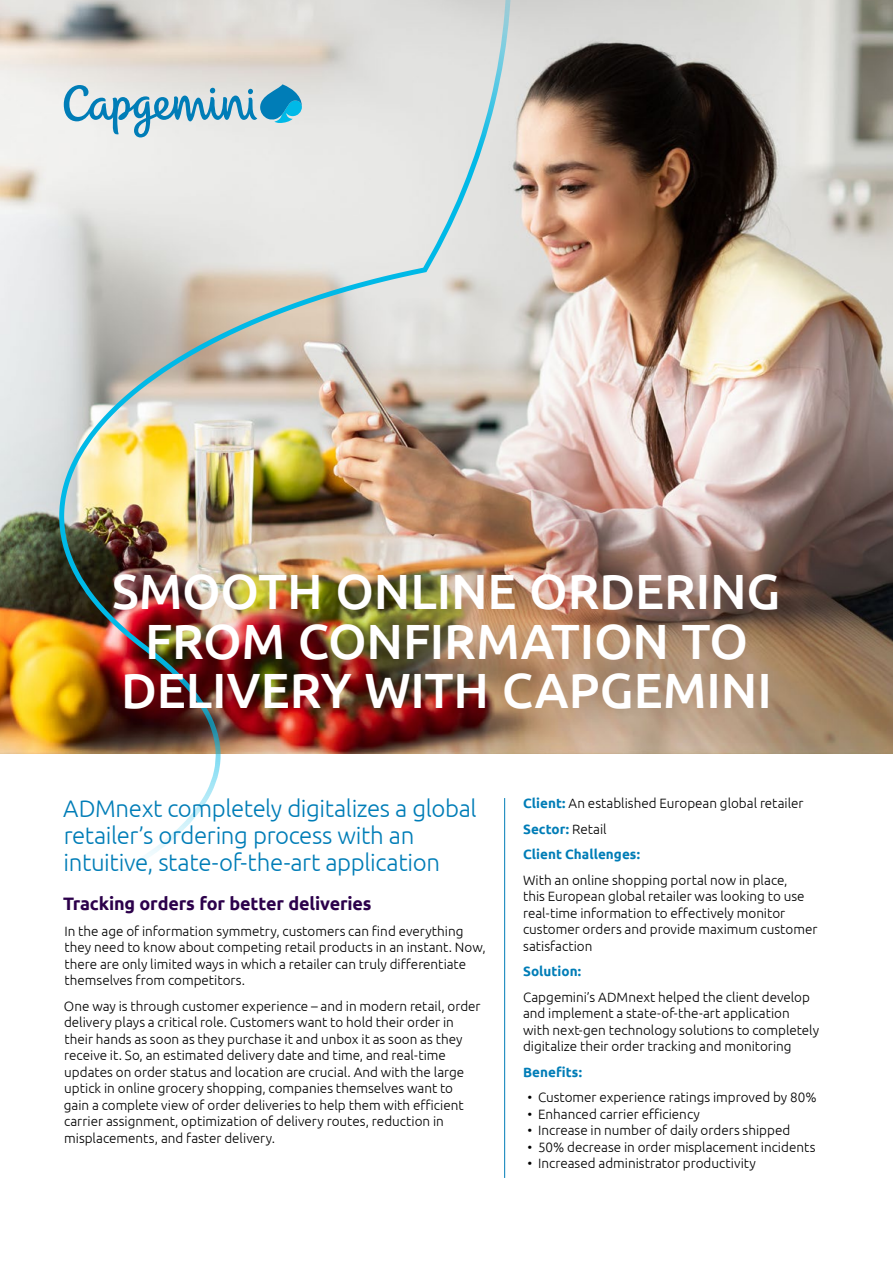
<style>
.page{position:relative;width:893px;height:1263px;background:#fff}
.page>*{position:absolute;margin:0;border:0;box-sizing:border-box;transform-origin:0 0}
.t1{font:500 49.5px/49.5px "Ubuntu";color:#fff;text-align:center}
.t2{font:300 24px/27px "Ubuntu";letter-spacing:-.015em;color:#007db7}
.t3{font:700 18px "Ubuntu";letter-spacing:-.01em;color:#2c004b}
.t4{font:300 13.5px/16.5px "Ubuntu";color:#000}
.t5{font:700 13.5px "Ubuntu";letter-spacing:.005em;color:#007db7}
.s1{font-weight:700;color:#007db7}
</style>
<div class="page">
<img style="left:0;top:0;width:893px;height:753px">
<img style="left:27px;top:0;width:485px;height:916px">
<hr style="left:504px;top:798px;width:1px;height:380px;background:#007db7">
<svg style="left:64px;top:84px;width:238px;height:53px;background:#a6cbd9"></svg>
<h1 class="t1" style="left:112px;top:565px;width:670px">SMOOTH ONLINE ORDERING<br>FROM CONFIRMATION TO<br>DELIVERY WITH CAPGEMINI</h1>
<h2 class="t2" style="left:63px;top:794px;width:415px">ADMnext completely digitalizes a global retailer’s ordering process with an intuitive, state-of-the-art application</h2>
<h3 class="t3" style="left:63px;top:893px;width:310px">Tracking orders for better deliveries</h3>
<p class="t4" style="left:64px;top:922px;width:423px">In the age of information symmetry, customers can find everything they need to know about competing retail products in an instant. Now, there are only limited ways in which a retailer can truly differentiate themselves from competitors.</p>
<p class="t4" style="left:64px;top:997px;width:418px">One way is through customer experience – and in modern retail, order delivery plays a critical role. Customers want to hold their order in their hands as soon as they purchase it and unbox it as soon as they receive it. So, an estimated delivery date and time, and real-time updates on order status and location are crucial. And with the large uptick in online grocery shopping, companies themselves want to gain a complete view of order deliveries to help them with efficient carrier assignment, optimization of delivery routes, reduction in misplacements, and faster delivery.</p>
<p class="t4" style="left:523px;top:790px;width:282px;line-height:25.5px"><span class="s1">Client:</span> An established European global retailer<br><span class="s1">Sector:</span> Retail<br><span class="s1">Client Challenges:</span></p>
<p class="t4" style="left:523px;top:871px;width:296px">With an online shopping portal now in place,<br>this European global retailer was looking to use real-time information to effectively monitor customer orders and provide maximum customer satisfaction</p>
<p class="t5" style="left:523px;top:963px;width:60px">Solution:</p>
<p class="t4" style="left:523px;top:988px;width:298px">Capgemini’s ADMnext helped the client develop and implement a state-of-the-art application with next-gen technology solutions to completely digitalize their order tracking and monitoring</p>
<p class="t5" style="left:523px;top:1064px;width:60px">Benefits:</p>
<p class="t4" style="left:527px;top:1089px;width:291px">• Customer experience ratings improved by 80%</p>
<p class="t4" style="left:527px;top:1105px;width:174px">• Enhanced carrier efficiency</p>
<p class="t4" style="left:527px;top:1122px;width:264px">• Increase in number of daily orders shipped</p>
<p class="t4" style="left:527px;top:1138px;width:290px">• 50% decrease in order misplacement incidents</p>
<p class="t4" style="left:527px;top:1155px;width:230px">• Increased administrator productivity</p>
</div>
